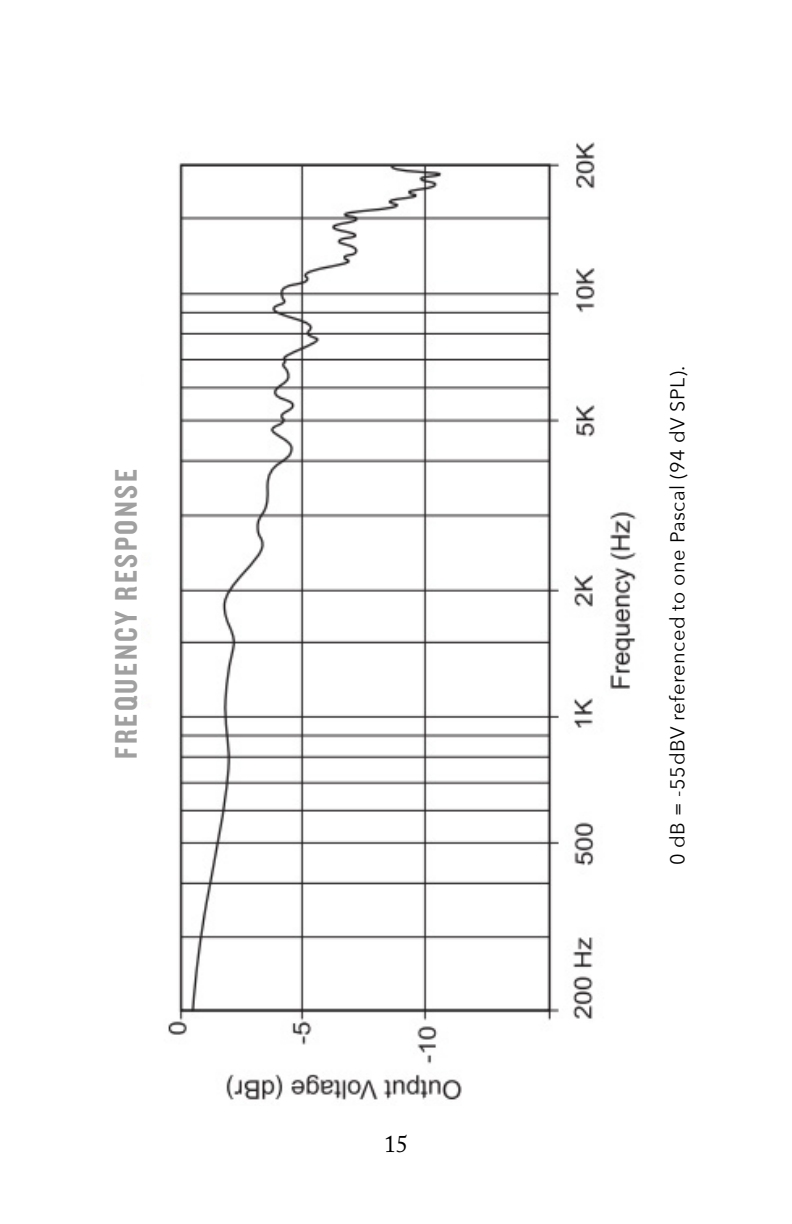
<style>
.page{position:relative;width:792px;height:1224px;background:#fff}
.page>*{position:absolute;margin:0;border:0;box-sizing:border-box;transform-origin:0 0}
.t1{font:32.4px "Knockout 49 Liteweight";letter-spacing:.08em;color:#a0a0a0}
.t2{font:24px "Adobe Caslon Pro";color:#000}
.t3{font:20px "Avenir Next";letter-spacing:.025em;color:#000}
</style>
<div class="page">
<img style="left:141px;top:142px;width:496px;height:958px">
<h1 class="t1" style="left:105px;top:759px;width:291px;rotate:-90deg">FREQUENCY RESPONSE</h1>
<p class="t2" style="left:384px;top:1129px;width:25px">15</p>
<p class="t3" style="left:665px;top:865px;width:502px;rotate:-90deg">0 dB = -55dBV referenced to one Pascal (94 dV SPL).</p>
</div>
